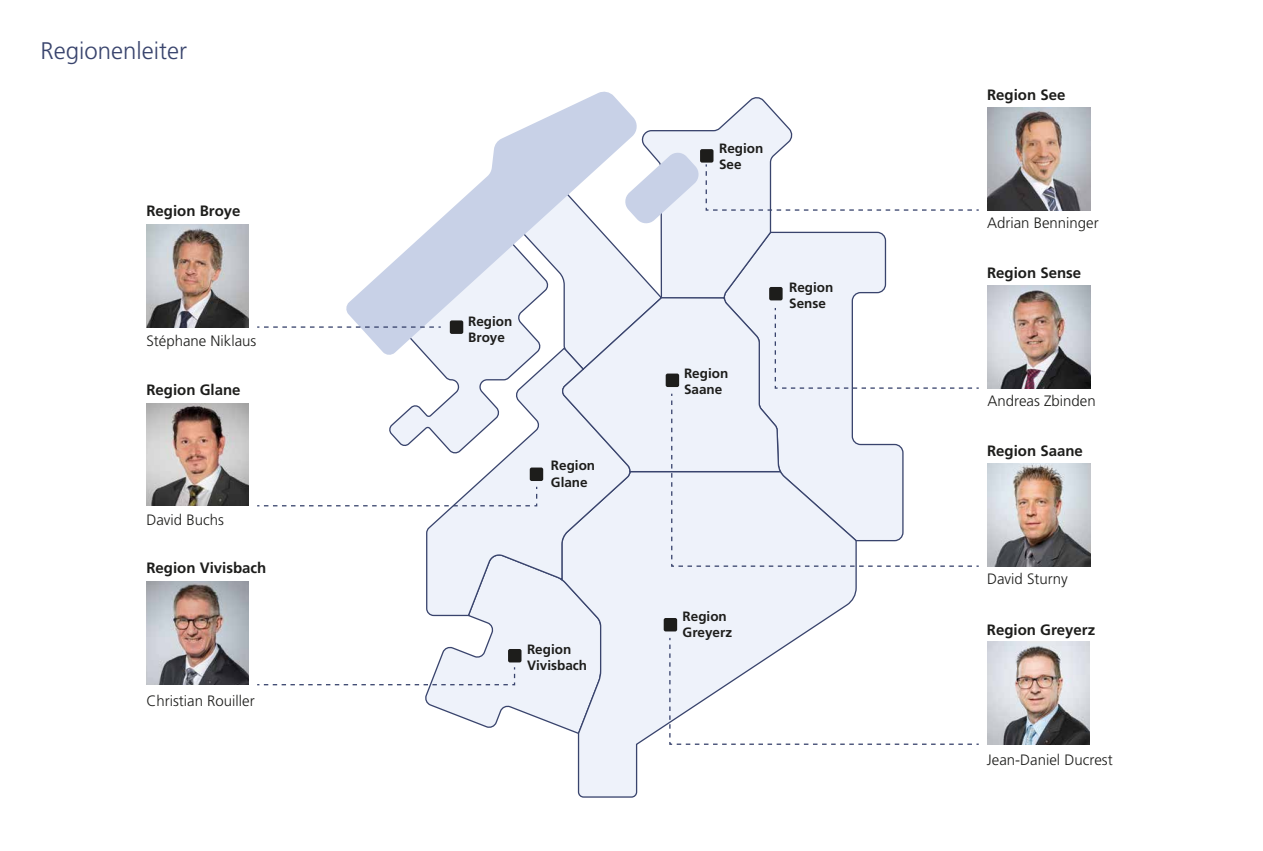
<style>
.page{position:relative;width:1263px;height:851px;background:#fff}
.page>*{position:absolute;margin:0;border:0;box-sizing:border-box;transform-origin:0 0}
.t1{font:300 24px "Frutiger";color:#39446d}
.t2{font:300 15px "Frutiger";color:#1d1d1b}
.t3{font:700 15px "Frutiger";color:#1d1d1b}
.t4{font:700 13.5px/16.2px "Frutiger";color:#1d1d1b}
</style>
<div class="page">
<svg style="left:577px;top:745px;width:61px;height:53px;background:#e2e7f1"></svg>
<img style="left:146px;top:224px;width:103px;height:103px">
<img style="left:146px;top:403px;width:103px;height:102px">
<img style="left:146px;top:581px;width:103px;height:103px">
<img style="left:987px;top:107px;width:103px;height:103px">
<img style="left:987px;top:285px;width:103px;height:103px">
<img style="left:987px;top:641px;width:103px;height:103px">
<img style="left:987px;top:463px;width:103px;height:103px">
<svg style="left:257px;top:95px;width:722px;height:650px"></svg>
<h1 class="t1" style="left:40px;top:37px;width:148px">Regionenleiter</h1>
<p class="t3" style="left:146px;top:201px;width:96px">Region Broye</p>
<p class="t2" style="left:146px;top:332px;width:112px">Stéphane Niklaus</p>
<p class="t3" style="left:146px;top:381px;width:96px">Region Glane</p>
<p class="t2" style="left:146px;top:511px;width:79px">David Buchs</p>
<p class="t3" style="left:146px;top:558px;width:122px">Region Vivisbach</p>
<p class="t2" style="left:146px;top:692px;width:110px">Christian Rouiller</p>
<p class="t4" style="left:468px;top:312px;width:46px">Region<br>Broye</p>
<p class="t4" style="left:551px;top:457px;width:46px">Region<br>Glane</p>
<p class="t4" style="left:527px;top:640px;width:62px">Region<br>Vivisbach</p>
<p class="t4" style="left:719px;top:140px;width:46px">Region<br>See</p>
<p class="t4" style="left:684px;top:364px;width:46px">Region<br>Saane</p>
<p class="t4" style="left:789px;top:279px;width:46px">Region<br>Sense</p>
<p class="t4" style="left:682px;top:607px;width:51px">Region<br>Greyerz</p>
<p class="t3" style="left:987px;top:86px;width:80px">Region See</p>
<p class="t2" style="left:987px;top:214px;width:113px">Adrian Benninger</p>
<p class="t3" style="left:987px;top:263px;width:96px">Region Sense</p>
<p class="t2" style="left:987px;top:392px;width:110px">Andreas Zbinden</p>
<p class="t3" style="left:987px;top:441px;width:97px">Region Saane</p>
<p class="t2" style="left:987px;top:570px;width:82px">David Sturny</p>
<p class="t3" style="left:987px;top:620px;width:110px">Region Greyerz</p>
<p class="t2" style="left:987px;top:751px;width:127px">Jean-Daniel Ducrest</p>
</div>
